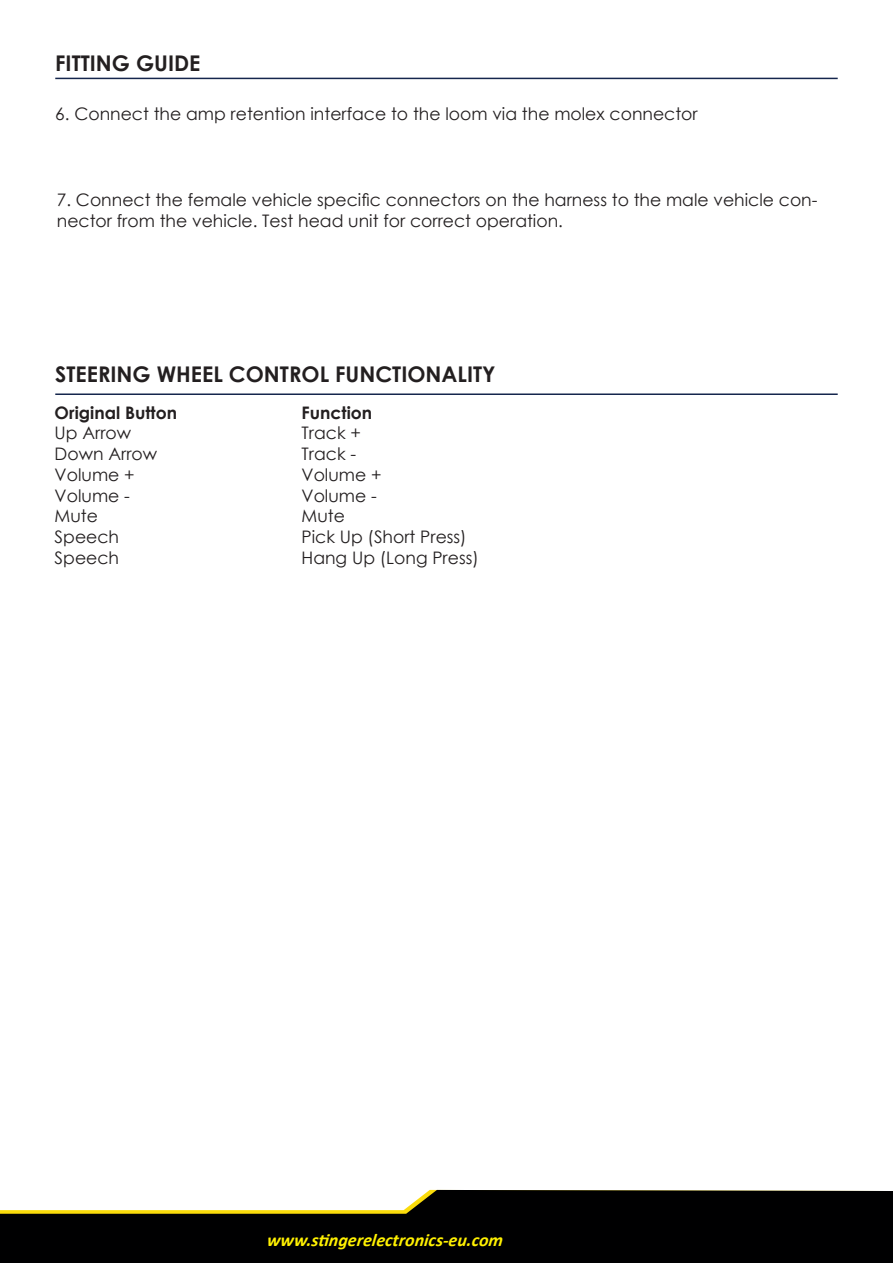
<style>
.page{position:relative;width:893px;height:1263px;background:#fff}
.page>*{position:absolute;margin:0;border:0;box-sizing:border-box;transform-origin:0 0}
.t1{font:700 21.6px "Century Gothic";color:#231f20}
.t2{font:italic 700 18px "Calibri";color:#fff101}
.t3{font:17.25px/20.7px "Century Gothic";color:#231f20}
.t4{font:700 17.25px "Century Gothic";color:#231f20}
</style>
<div class="page">
<svg style="left:0;top:1190px;width:893px;height:73px;background:#272722"></svg>
<hr style="left:55px;top:78px;width:783px;height:1px;background:#15264d">
<hr style="left:55px;top:393px;width:783px;height:2px;background:#15264d">
<p class="t1" style="left:55px;top:47px;width:147px">FITTING GUIDE</p>
<p class="t3" style="left:55px;top:103px;width:644px">6. Connect the amp retention interface to the loom via the molex connector</p>
<p class="t3" style="left:57px;top:189px;width:762px">7. Connect the female vehicle specific connectors on the harness to the male vehicle con&shy;nector from the vehicle. Test head unit for correct operation.</p>
<p class="t1" style="left:55px;top:357px;width:442px">STEERING WHEEL CONTROL FUNCTIONALITY</p>
<p class="t4" style="left:55px;top:399px;width:124px">Original Button</p>
<p class="t3" style="left:55px;top:423px;width:78px">Up Arrow</p>
<p class="t3" style="left:55px;top:443px;width:104px">Down Arrow</p>
<p class="t3" style="left:55px;top:464px;width:81px">Volume +</p>
<p class="t3" style="left:55px;top:485px;width:77px">Volume -</p>
<p class="t3" style="left:55px;top:505px;width:45px">Mute</p>
<p class="t3" style="left:55px;top:526px;width:66px">Speech</p>
<p class="t3" style="left:55px;top:547px;width:66px">Speech</p>
<p class="t4" style="left:302px;top:399px;width:72px">Function</p>
<p class="t3" style="left:302px;top:423px;width:61px">Track +</p>
<p class="t3" style="left:302px;top:443px;width:56px">Track -</p>
<p class="t3" style="left:302px;top:464px;width:81px">Volume +</p>
<p class="t3" style="left:302px;top:485px;width:77px">Volume -</p>
<p class="t3" style="left:302px;top:505px;width:45px">Mute</p>
<p class="t3" style="left:302px;top:526px;width:167px">Pick Up (Short Press)</p>
<p class="t3" style="left:302px;top:547px;width:179px">Hang Up (Long Press)</p>
<p class="t2" style="left:267px;top:1227px;width:239px">www.stingerelectronics-eu.com</p>
</div>
